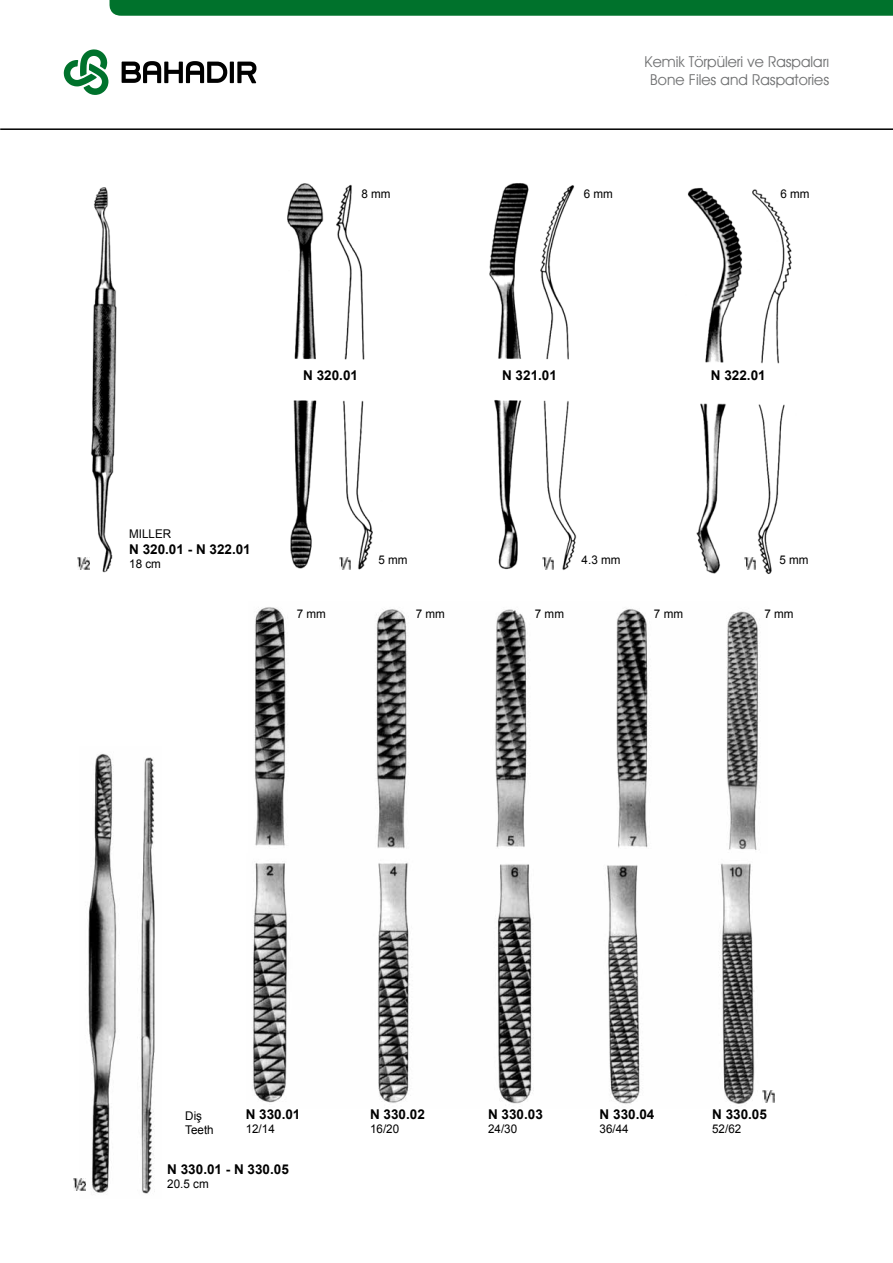
<style>
.page{position:relative;width:893px;height:1263px;background:#fff}
.page>*{position:absolute;margin:0;border:0;box-sizing:border-box;transform-origin:0 0}
.t1{font:15px/18px "Avant Garde IT Cby BT";color:#707172;text-align:center}
.t2{font:700 13.5px "Arial";color:#000}
.t3{font:12px/14.4px "Arial";color:#000}
</style>
<div class="page">
<div style="left:109px;top:0;width:784px;height:16px;background:#00722c"></div>
<svg style="left:64px;top:49px;width:44px;height:46px"></svg>
<svg style="left:122px;top:61px;width:134px;height:22px"></svg>
<hr style="left:0;top:128px;width:893px;height:2px;background:#000">
<img style="left:80px;top:753px;width:75px;height:441px">
<img style="left:254px;top:607px;width:504px;height:243px">
<img style="left:253px;top:861px;width:502px;height:243px">
<img style="left:287px;top:183px;width:505px;height:391px">
<img style="left:84px;top:187px;width:33px;height:386px">
<svg style="left:542px;top:558px;width:12px;height:12px"></svg>
<svg style="left:744px;top:558px;width:12px;height:12px"></svg>
<svg style="left:77px;top:558px;width:12px;height:12px"></svg>
<svg style="left:339px;top:558px;width:12px;height:12px"></svg>
<svg style="left:763px;top:1090px;width:11px;height:12px"></svg>
<svg style="left:73px;top:1179px;width:12px;height:11px"></svg>
<p class="t1" style="left:645px;top:52px;width:186px">Kemik Törpüleri ve Raspaları<br>Bone Files and Raspatories</p>
<p class="t3" style="left:361px;top:187px;width:31px">8 mm</p>
<p class="t3" style="left:584px;top:187px;width:31px">6 mm</p>
<p class="t3" style="left:780px;top:187px;width:31px">6 mm</p>
<p class="t2" style="left:303px;top:366px;width:56px">N 320.01</p>
<p class="t2" style="left:502px;top:366px;width:56px">N 321.01</p>
<p class="t2" style="left:711px;top:366px;width:56px">N 322.01</p>
<p class="t3" style="left:129px;top:526px;width:44px">MILLER</p>
<p class="t2" style="left:129px;top:540px;width:123px">N 320.01 - N 322.01</p>
<p class="t3" style="left:129px;top:557px;width:33px">18 cm</p>
<p class="t3" style="left:378px;top:553px;width:31px">5 mm</p>
<p class="t3" style="left:582px;top:553px;width:40px">4.3 mm</p>
<p class="t3" style="left:779px;top:553px;width:31px">5 mm</p>
<p class="t3" style="left:297px;top:607px;width:31px">7 mm</p>
<p class="t3" style="left:416px;top:607px;width:31px">7 mm</p>
<p class="t3" style="left:535px;top:607px;width:31px">7 mm</p>
<p class="t3" style="left:654px;top:607px;width:31px">7 mm</p>
<p class="t3" style="left:764px;top:607px;width:31px">7 mm</p>
<p class="t3" style="left:185px;top:1108px;width:30px">Diş<br>Teeth</p>
<p class="t2" style="left:246px;top:1105px;width:56px">N 330.01</p>
<p class="t3" style="left:246px;top:1122px;width:31px">12/14</p>
<p class="t2" style="left:167px;top:1160px;width:123px">N 330.01 - N 330.05</p>
<p class="t3" style="left:167px;top:1177px;width:43px">20.5 cm</p>
<p class="t2" style="left:370px;top:1105px;width:56px">N 330.02</p>
<p class="t3" style="left:370px;top:1122px;width:31px">16/20</p>
<p class="t2" style="left:488px;top:1105px;width:56px">N 330.03</p>
<p class="t3" style="left:488px;top:1122px;width:31px">24/30</p>
<p class="t2" style="left:600px;top:1105px;width:56px">N 330.04</p>
<p class="t3" style="left:600px;top:1122px;width:31px">36/44</p>
<p class="t2" style="left:712px;top:1105px;width:56px">N 330.05</p>
<p class="t3" style="left:712px;top:1122px;width:31px">52/62</p>
</div>
